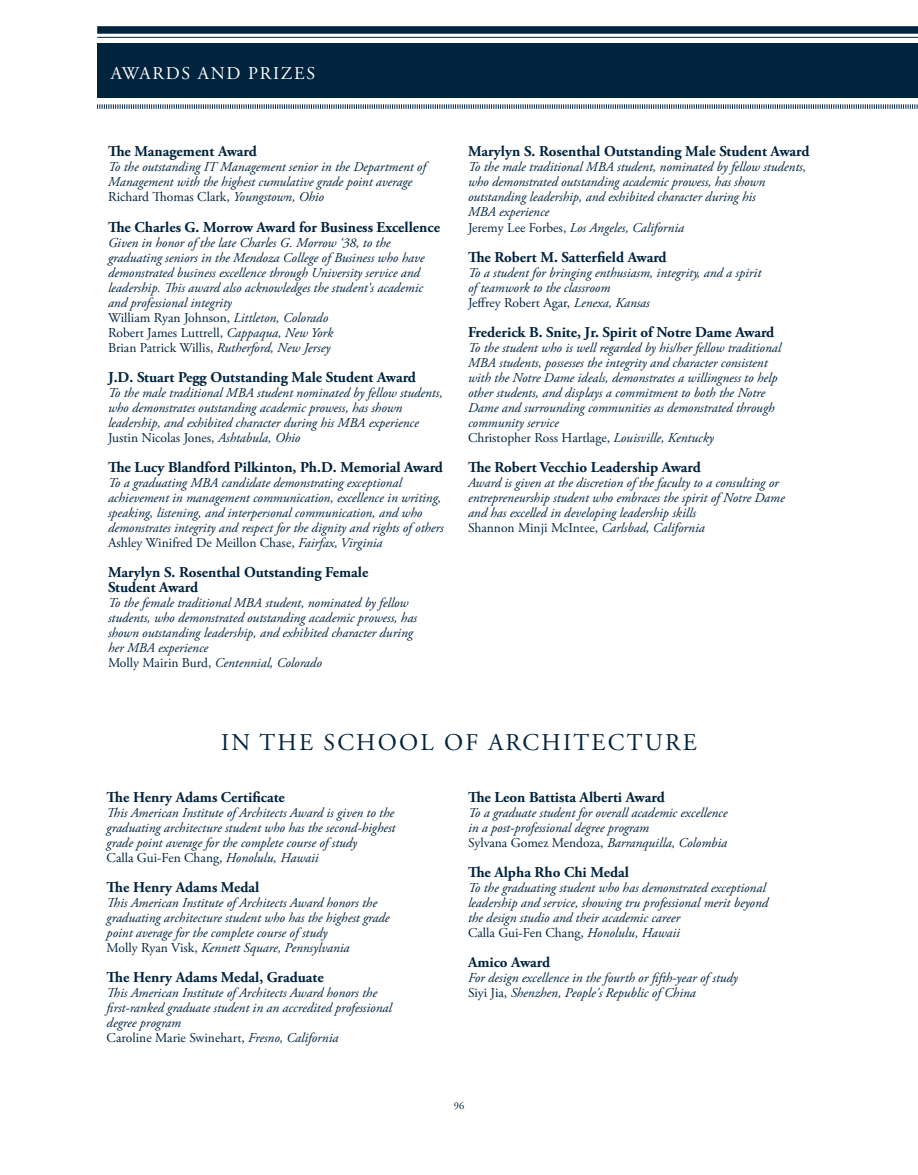
<style>
.page{position:relative;width:918px;height:1175px;background:#fff}
.page>*{position:absolute;margin:0;border:0;box-sizing:border-box;transform-origin:0 0}
.Headlines_Garamond_R{font:24px "Adobe Garamond Pro";letter-spacing:.095em;color:#00233e}
.Left_Header_for_Head{font:18px "Adobe Garamond Pro";letter-spacing:.095em;color:#fff}
.Body_Garamond_9_10_E{font:700 15px/15px "Adobe Garamond Pro";color:#00233e}
.Body_Garamond_9_10_E-2{font:italic 13.5px/15px "Adobe Garamond Pro";color:#00233e}
.t1{font:10.5px "Adobe Garamond Pro";color:#00233e}
.s1{font-style:normal}
</style>
<div class="page">
<div style="left:97px;top:44px;width:821px;height:54px;background:#00233e"></div>
<svg style="left:97px;top:104px;width:821px;height:5px"></svg>
<div style="left:97px;top:26px;width:821px;height:8px;background:#00233e"></div>
<hr style="left:97px;top:37px;width:821px;height:1px;background:#00233e">
<p class="Left_Header_for_Head" style="left:111px;top:63px;width:206px">AWARDS AND PRIZES</p>
<p class="Body_Garamond_9_10_E" style="left:108px;top:144px;width:150px">The Management Award</p>
<p class="Body_Garamond_9_10_E-2" style="left:108px;top:160px;width:320px">To the outstanding IT Management senior in the Department of<br>Management with the highest cumulative grade point average<br><span class="s1">Richard Thomas Clark,</span> Youngstown, Ohio</p>
<p class="Body_Garamond_9_10_E" style="left:108px;top:219px;width:334px">The Charles G. Morrow Award for Business Excellence</p>
<p class="Body_Garamond_9_10_E-2" style="left:108px;top:235px;width:318px">Given in honor of the late Charles G. Morrow ‘38, to the graduating seniors in the Mendoza College of Business who have demonstrated business excellence through University service and leadership. This award also acknowledges the student's academic and professional integrity<br><span class="s1">William Ryan Johnson,</span> Littleton, Colorado<br><span class="s1">Robert James Luttrell,</span> Cappaqua, New York<br><span class="s1">Brian Patrick Willis,</span> Rutherford, New Jersey</p>
<p class="Body_Garamond_9_10_E" style="left:108px;top:369px;width:310px">J.D. Stuart Pegg Outstanding Male Student Award</p>
<p class="Body_Garamond_9_10_E-2" style="left:108px;top:385px;width:336px">To the male traditional MBA student nominated by fellow students, who demonstrates outstanding academic prowess, has shown leadership, and exhibited character during his MBA experience <span class="s1">Justin Nicolas Jones,</span> Ashtabula, Ohio</p>
<p class="Body_Garamond_9_10_E" style="left:108px;top:459px;width:337px">The Lucy Blandford Pilkinton, Ph.D. Memorial Award</p>
<p class="Body_Garamond_9_10_E-2" style="left:108px;top:475px;width:337px">To a graduating MBA candidate demonstrating exceptional achievement in management communication, excellence in writing, speaking, listening, and interpersonal communication, and who demonstrates integrity and respect for the dignity and rights of others <span class="s1">Ashley Winifred De Meillon Chase,</span> Fairfax, Virginia</p>
<p class="Body_Garamond_9_10_E" style="left:108px;top:564px;width:262px">Marylyn S. Rosenthal Outstanding Female<br>Student Award</p>
<p class="Body_Garamond_9_10_E-2" style="left:108px;top:595px;width:310px">To the female traditional MBA student, nominated by fellow students, who demonstrated outstanding academic prowess, has shown outstanding leadership, and exhibited character during her MBA experience<br><span class="s1">Molly Mairin Burd,</span> Centennial, Colorado</p>
<p class="Body_Garamond_9_10_E" style="left:468px;top:144px;width:343px">Marylyn S. Rosenthal Outstanding Male Student Award</p>
<p class="Body_Garamond_9_10_E-2" style="left:468px;top:160px;width:340px">To the male traditional MBA student, nominated by fellow students, who demonstrated outstanding academic prowess, has shown outstanding leadership, and exhibited character during his<br>MBA experience<br><span class="s1">Jeremy Lee Forbes,</span> Los Angeles, California</p>
<p class="Body_Garamond_9_10_E" style="left:468px;top:249px;width:200px">The Robert M. Satterfield Award</p>
<p class="Body_Garamond_9_10_E-2" style="left:468px;top:265px;width:295px">To a student for bringing enthusiasm, integrity, and a spirit of teamwork to the classroom<br><span class="s1">Jeffrey Robert Agar,</span> Lenexa, Kansas</p>
<p class="Body_Garamond_9_10_E" style="left:468px;top:324px;width:308px">Frederick B. Snite, Jr. Spirit of Notre Dame Award</p>
<p class="Body_Garamond_9_10_E-2" style="left:468px;top:340px;width:315px">To the student who is well regarded by his/her fellow traditional MBA students, possesses the integrity and character consistent with the Notre Dame ideals, demonstrates a willingness to help other students, and displays a commitment to both the Notre Dame and surrounding communities as demonstrated through community service<br><span class="s1">Christopher Ross Hartlage,</span> Louisville, Kentucky</p>
<p class="Body_Garamond_9_10_E" style="left:468px;top:459px;width:234px">The Robert Vecchio Leadership Award</p>
<p class="Body_Garamond_9_10_E-2" style="left:468px;top:475px;width:318px">Award is given at the discretion of the faculty to a consulting or entrepreneurship student who embraces the spirit of Notre Dame and has excelled in developing leadership skills<br><span class="s1">Shannon Minji McIntee,</span> Carlsbad, California</p>
<p class="Headlines_Garamond_R" style="left:221px;top:728px;width:477px">IN THE SCHOOL OF ARCHITECTURE</p>
<p class="Body_Garamond_9_10_E" style="left:107px;top:790px;width:180px">The Henry Adams Certificate</p>
<p class="Body_Garamond_9_10_E-2" style="left:107px;top:805px;width:290px">This American Institute of Architects Award is given to the graduating architecture student who has the second-highest grade point average for the complete course of study<br><span class="s1">Calla Gui-Fen Chang,</span> Honolulu, Hawaii</p>
<p class="Body_Garamond_9_10_E" style="left:107px;top:880px;width:154px">The Henry Adams Medal</p>
<p class="Body_Garamond_9_10_E-2" style="left:107px;top:895px;width:284px">This American Institute of Architects Award honors the graduating architecture student who has the highest grade point average for the complete course of study<br><span class="s1">Molly Ryan Visk,</span> Kennett Square, Pennsylvania</p>
<p class="Body_Garamond_9_10_E" style="left:107px;top:970px;width:219px">The Henry Adams Medal, Graduate</p>
<p class="Body_Garamond_9_10_E-2" style="left:107px;top:985px;width:287px">This American Institute of Architects Award honors the first-ranked graduate student in an accredited professional degree program<br><span class="s1">Caroline Marie Swinehart,</span> Fresno, California</p>
<p class="Body_Garamond_9_10_E" style="left:468px;top:790px;width:198px">The Leon Battista Alberti Award</p>
<p class="Body_Garamond_9_10_E-2" style="left:468px;top:805px;width:261px">To a graduate student for overall academic excellence in a post-professional degree program<br><span class="s1">Sylvana Gomez Mendoza,</span> Barranquilla, Colombia</p>
<p class="Body_Garamond_9_10_E" style="left:468px;top:865px;width:162px">The Alpha Rho Chi Medal</p>
<p class="Body_Garamond_9_10_E-2" style="left:468px;top:880px;width:302px">To the graduating student who has demonstrated exceptional leadership and service, showing tru professional merit beyond the design studio and their academic career<br><span class="s1">Calla Gui-Fen Chang,</span> Honolulu, Hawaii</p>
<p class="Body_Garamond_9_10_E" style="left:468px;top:955px;width:84px">Amico Award</p>
<p class="Body_Garamond_9_10_E-2" style="left:468px;top:970px;width:271px">For design excellence in the fourth or fifth-year of study<br><span class="s1">Siyi Jia,</span> Shenzhen, People's Republic of China</p>
<p class="t1" style="left:454px;top:1099px;width:12px">96</p>
</div>
